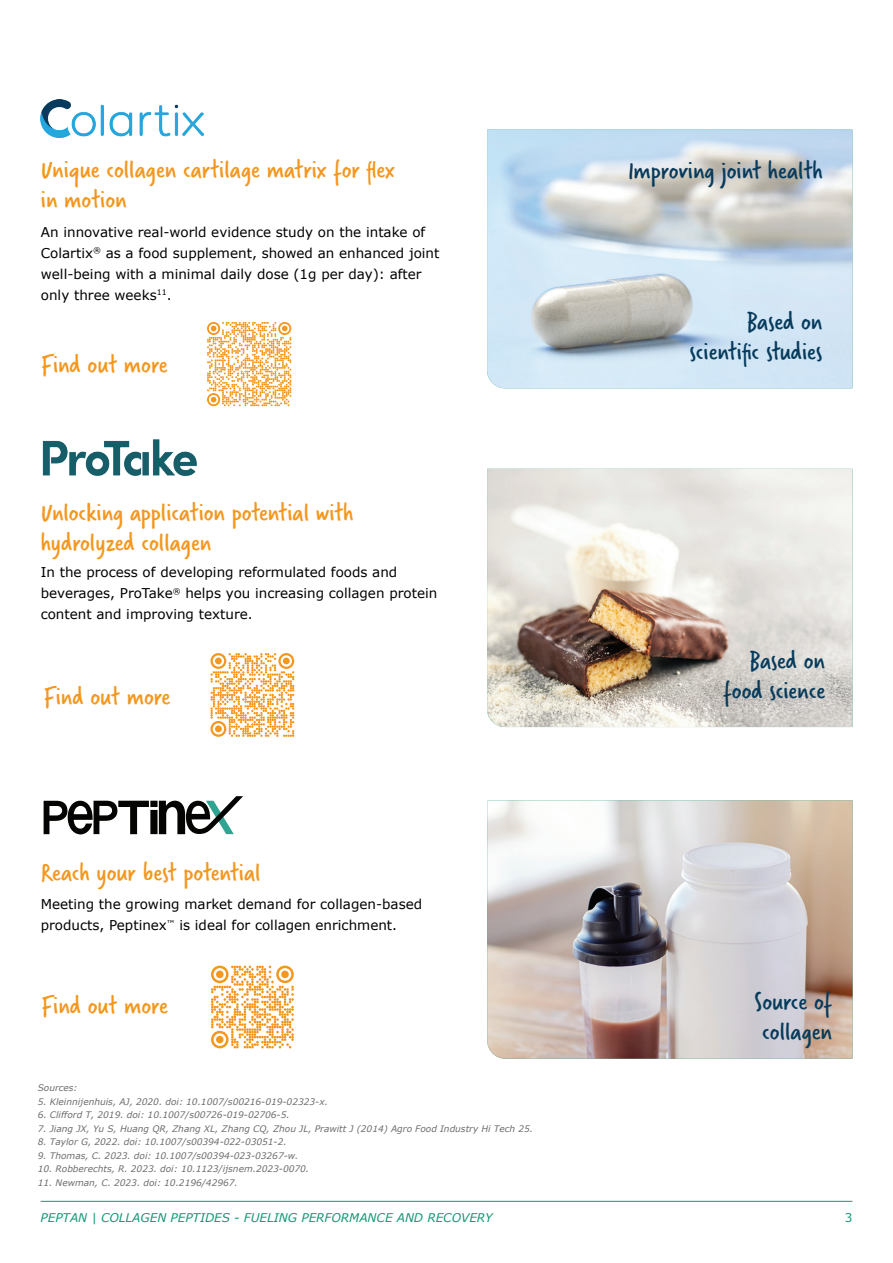
<style>
.page{position:relative;width:893px;height:1263px;background:#fff}
.page>*{position:absolute;margin:0;border:0;box-sizing:border-box;transform-origin:0 0}
.t1{font:27px/30px "Verveine";color:#f4971e}
.t2{font:27px/30px "Verveine";color:#073b5c;text-align:right}
.t3{font:13.5px/21px "Verdana";color:#000}
.t4{font:italic 12px "Verdana";color:#139876}
.t5{font:12px "Verdana";color:#139876}
.t6{font:italic 9px "Verdana";color:#6c6d70}
</style>
<div class="page">
<hr style="left:41px;top:1201px;width:811px;height:1px;background:#139876">
<img style="left:41px;top:99px;width:162px;height:39px">
<img style="left:42px;top:439px;width:155px;height:37px">
<img style="left:487px;top:130px;width:365px;height:258px">
<img style="left:487px;top:469px;width:365px;height:258px">
<svg style="left:207px;top:322px;width:84px;height:84px"></svg>
<svg style="left:210px;top:653px;width:84px;height:84px"></svg>
<div style="left:215px;top:658px;width:7px;height:6px;background:#f4971e;border-radius:50%"></div>
<div style="left:283px;top:658px;width:7px;height:6px;background:#f4971e;border-radius:50%"></div>
<div style="left:215px;top:725px;width:7px;height:7px;background:#f4971e;border-radius:50%"></div>
<svg style="left:211px;top:965px;width:83px;height:83px"></svg>
<div style="left:216px;top:970px;width:8px;height:8px;background:#f4971e;border-radius:50%"></div>
<div style="left:281px;top:970px;width:8px;height:8px;background:#f4971e;border-radius:50%"></div>
<div style="left:216px;top:1036px;width:8px;height:7px;background:#f4971e;border-radius:50%"></div>
<svg style="left:44px;top:796px;width:199px;height:38px"></svg>
<img style="left:487px;top:800px;width:365px;height:259px">
<h1 class="t1" style="left:41px;top:154px;width:355px">Unique collagen cartilage matrix for flex in motion</h1>
<p class="t3" style="left:41px;top:221px;width:400px">An innovative real-world evidence study on the intake of Colartix<sup>®</sup> as a food supplement, showed an enhanced joint well-being with a minimal daily dose (1g per day): after only three weeks<sup>11</sup>.</p>
<h1 class="t1" style="left:41px;top:349px;width:128px">Find out more</h1>
<h1 class="t1" style="left:41px;top:498px;width:314px">Unlocking application potential with hydrolyzed collagen</h1>
<p class="t3" style="left:41px;top:562px;width:398px">In the process of developing reformulated foods and beverages, ProTake<sup>®</sup> helps you increasing collagen protein content and improving texture.</p>
<h1 class="t1" style="left:44px;top:682px;width:128px">Find out more</h1>
<h1 class="t1" style="left:41px;top:857px;width:221px">Reach your best potential</h1>
<p class="t3" style="left:41px;top:894px;width:383px">Meeting the growing market demand for collagen-based products, Peptinex<sup>™</sup> is ideal for collagen enrichment.</p>
<h1 class="t2" style="left:628px;top:156px;width:196px">Improving joint health</h1>
<h1 class="t2" style="left:690px;top:307px;width:134px">Based on scientific studies</h1>
<h1 class="t2" style="left:724px;top:645px;width:103px">Based on food science</h1>
<h1 class="t1" style="left:41px;top:990px;width:128px">Find out more</h1>
<h1 class="t2" style="left:754px;top:986px;width:79px;text-align:left">Source of collagen</h1>
<p class="t6" style="left:38px;top:1082px;width:41px">Sources:</p>
<p class="t6" style="left:38px;top:1096px;width:292px">5. Kleinnijenhuis, AJ, 2020. doi: 10.1007/s00216-019-02323-x.</p>
<p class="t6" style="left:38px;top:1109px;width:253px">6. Clifford T, 2019. doi: 10.1007/s00726-019-02706-5.</p>
<p class="t6" style="left:38px;top:1123px;width:497px">7. Jiang JX, Yu S, Huang QR, Zhang XL, Zhang CQ, Zhou JL, Prawitt J (2014) Agro Food Industry Hi Tech 25.</p>
<p class="t6" style="left:38px;top:1136px;width:250px">8. Taylor G, 2022. doi: 10.1007/s00394-022-03051-2.</p>
<p class="t6" style="left:38px;top:1150px;width:262px">9. Thomas, C. 2023. doi: 10.1007/s00394-023-03267-w.</p>
<p class="t6" style="left:38px;top:1163px;width:273px">10. Robberechts, R. 2023. doi: 10.1123/ijsnem.2023-0070.</p>
<p class="t6" style="left:38px;top:1177px;width:202px">11. Newman, C. 2023. doi: 10.2196/42967.</p>
<p class="t4" style="left:41px;top:1210px;width:454px">PEPTAN | COLLAGEN PEPTIDES - FUELING PERFORMANCE AND RECOVERY</p>
<p class="t5" style="left:845px;top:1210px;width:9px">3</p>
</div>
